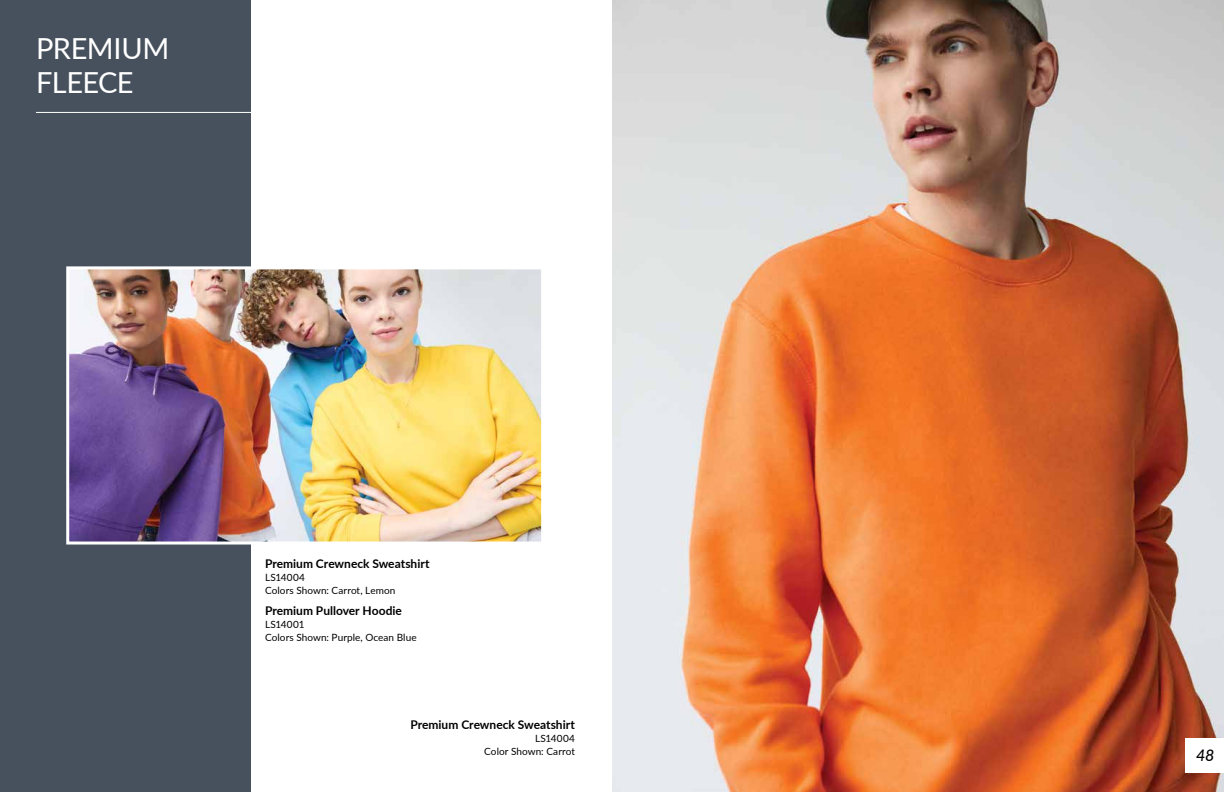
<style>
.page{position:relative;width:1224px;height:792px;background:#fff}
.page>*{position:absolute;margin:0;border:0;box-sizing:border-box;transform-origin:0 0}
.t1{font:29px/34px "Lato";letter-spacing:-.015em;color:#fff}
.t2{font:italic 500 16px "Lato";color:#000}
.t3{font:700 12px "Lato";letter-spacing:-.005em;color:#000}
.t4{font:10px/13px "Lato";letter-spacing:.01em;color:#000}
</style>
<div class="page">
<img style="left:612px;top:0;width:612px;height:792px">
<div style="left:0;top:0;width:251px;height:792px;background:#47515d"></div>
<img style="left:70px;top:270px;width:470px;height:271px">
<div style="left:66px;top:266px;width:478px;height:279px;border:3px solid #fff"></div>
<div style="left:1185px;top:738px;width:39px;height:35px;background:#fff"></div>
<hr style="left:36px;top:112px;width:218px;height:1px;background:#fff">
<h1 class="t1" style="left:36px;top:30px;width:135px">PREMIUM<br>FLEECE</h1>
<p class="t3" style="left:265px;top:555px;width:166px">Premium Crewneck Sweatshirt</p>
<p class="t4" style="left:265px;top:571px;width:132px">LS14004<br>Colors Shown: Carrot, Lemon</p>
<p class="t3" style="left:265px;top:602px;width:138px">Premium Pullover Hoodie</p>
<p class="t4" style="left:265px;top:618px;width:153px">LS14001<br>Colors Shown: Purple, Ocean Blue</p>
<p class="t3" style="left:410px;top:716px;width:166px">Premium Crewneck Sweatshirt</p>
<p class="t4" style="left:484px;top:731px;width:92px;text-align:right">LS14004<br>Color Shown: Carrot</p>
<h2 class="t2" style="left:1196px;top:744px;width:20px">48</h2>
</div>
